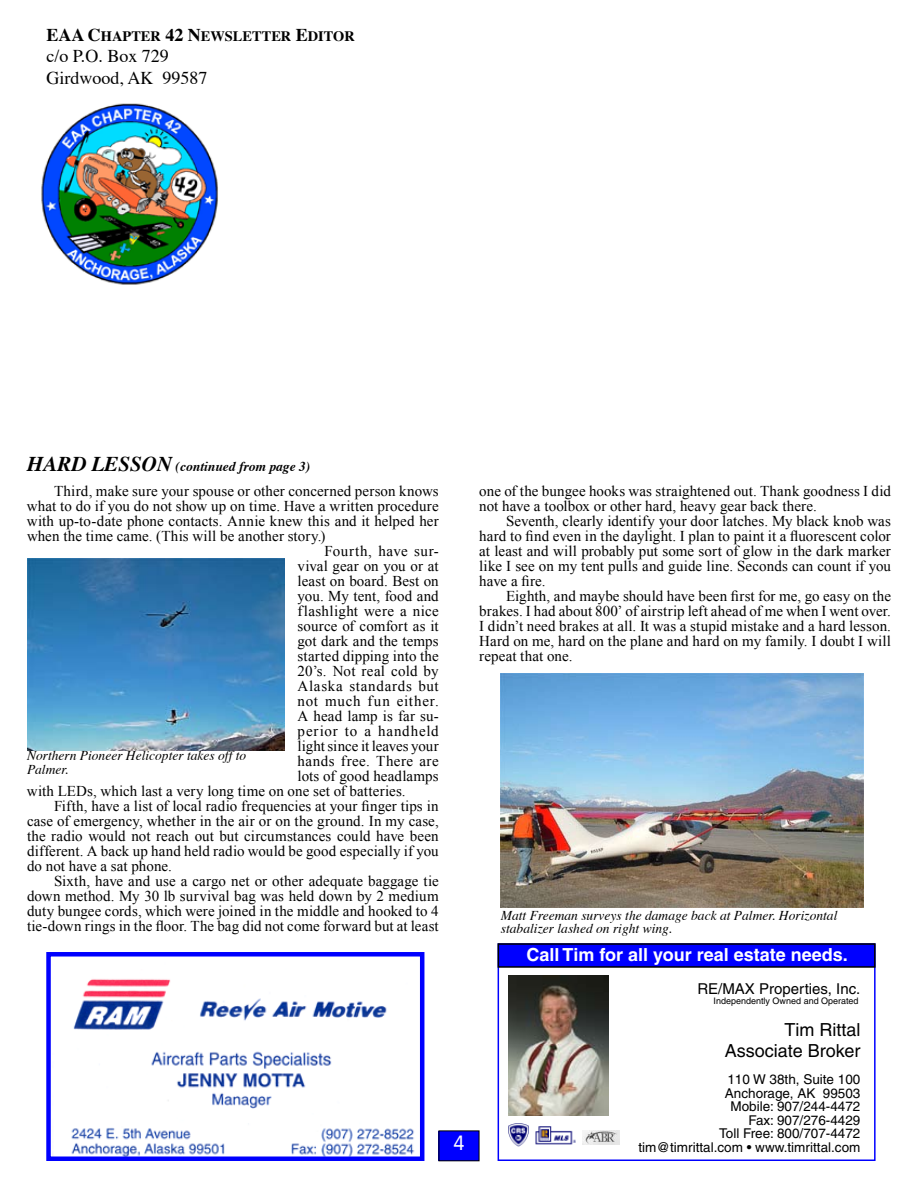
<style>
.page{position:relative;width:918px;height:1188px;background:#fff}
.page>*{position:absolute;margin:0;border:0;box-sizing:border-box;transform-origin:0 0}
.t1{font:21px "Andale Mono";color:#fff}
.t2{font:700 18px "Helvetica";color:#fff}
.t3{font:18px/21.6px "Times";color:#000}
.t4{font:18px/21.6px "Helvetica";color:#000;text-align:right}
.t5{font:15px/15px "Times New Roman";letter-spacing:.005em;color:#000;text-align:justify}
.t6{font:15px "Times New Roman";letter-spacing:.035em;color:#000}
.t7{font:15px "Helvetica";color:#000}
.t8{font:15px "Times New Roman";letter-spacing:.05em;color:#000}
.t9{font:15px "Times New Roman";letter-spacing:.045em;color:#000}
.t10{font:15px "Times New Roman";letter-spacing:.055em;color:#000}
.t11{font:700 14.4px "Times";color:#000}
.t12{font:13.5px/13.5px "Helvetica";color:#000;text-align:right}
.t13{font:italic 13.5px/13.5px "Times";color:#000}
.t14{font:italic 700 13.5px "Times";color:#000}
.t15{font:9px "Helvetica";color:#000}
.s1{font-size:18px}
.s2{font-size:21px}
</style>
<div class="page">
<img style="left:41px;top:103px;width:177px;height:182px">
<div style="left:439px;top:1131px;width:40px;height:30px;background:#00f"></div>
<img style="left:71px;top:979px;width:344px;height:177px">
<div style="left:46px;top:952px;width:378px;height:209px;border:4px solid #00f"></div>
<img style="left:27px;top:558px;width:257px;height:193px">
<img style="left:501px;top:673px;width:363px;height:235px">
<div style="left:498px;top:943px;width:378px;height:218px;border:2px solid #00f"></div>
<div style="left:498px;top:944px;width:377px;height:23px;background:#00f"></div>
<div style="left:498px;top:943px;width:378px;height:25px;border:2px solid #000"></div>
<svg style="left:608px;top:975px;width:1px;height:141px"></svg>
<img style="left:508px;top:975px;width:100px;height:141px">
<img style="left:508px;top:1124px;width:21px;height:23px">
<img style="left:535px;top:1126px;width:41px;height:19px">
<img style="left:583px;top:1130px;width:37px;height:15px">
<p class="t11" style="left:46px;top:22px;width:310px"><span class="s1">EAA C</span>HAPTER <span class="s1">42 N</span>EWSLETTER <span class="s1">E</span>DITOR</p>
<p class="t3" style="left:46px;top:44px;width:162px">c/o P.O. Box 729<br>Girdwood, AK 99587</p>
<p class="t14" style="left:27px;top:454px;width:285px"><span class="s2">HARD LESSON</span> (continued from page 3)</p>
<p class="t5" style="left:54px;top:484px;width:386px">Third, make sure your spouse or other concerned person knows</p>
<p class="t5" style="left:27px;top:499px;width:413px">what to do if you do not show up on time. Have a written procedure</p>
<p class="t5" style="left:27px;top:514px;width:413px">with up-to-date phone contacts. Annie knew this and it helped her</p>
<p class="t5" style="left:27px;top:529px;width:300px">when the time came. (This will be another story.)</p>
<p class="t6" style="left:325px;top:543px;width:116px">Fourth, have sur-</p>
<p class="t5" style="left:298px;top:559px;width:143px">vival gear on you or at</p>
<p class="t5" style="left:298px;top:574px;width:143px">least on board. Best on</p>
<p class="t5" style="left:298px;top:589px;width:143px">you. My tent, food and</p>
<p class="t5" style="left:298px;top:604px;width:143px">flashlight were a nice</p>
<p class="t5" style="left:298px;top:619px;width:143px">source of comfort as it</p>
<p class="t5" style="left:298px;top:634px;width:143px">got dark and the temps</p>
<p class="t5" style="left:298px;top:649px;width:143px">started dipping into the</p>
<p class="t5" style="left:298px;top:664px;width:143px">20’s. Not real cold by</p>
<p class="t8" style="left:298px;top:678px;width:143px">Alaska standards but</p>
<p class="t9" style="left:298px;top:693px;width:143px">not much fun either.</p>
<p class="t5" style="left:298px;top:709px;width:143px">A head lamp is far su-</p>
<p class="t10" style="left:298px;top:723px;width:143px">perior to a handheld</p>
<p class="t5" style="left:298px;top:739px;width:143px">light since it leaves your</p>
<p class="t6" style="left:298px;top:753px;width:143px">hands free. There are</p>
<p class="t5" style="left:298px;top:769px;width:143px">lots of good headlamps</p>
<p class="t5" style="left:27px;top:784px;width:380px">with LEDs, which last a very long time on one set of batteries.</p>
<p class="t5" style="left:54px;top:799px;width:386px">Fifth, have a list of local radio frequencies at your finger tips in</p>
<p class="t5" style="left:27px;top:814px;width:413px">case of emergency, whether in the air or on the ground. In my case,</p>
<p class="t5" style="left:27px;top:829px;width:413px">the radio would not reach out but circumstances could have been</p>
<p class="t5" style="left:27px;top:844px;width:413px">different. A back up hand held radio would be good especially if you</p>
<p class="t5" style="left:27px;top:859px;width:146px">do not have a sat phone.</p>
<p class="t5" style="left:54px;top:874px;width:386px">Sixth, have and use a cargo net or other adequate baggage tie</p>
<p class="t5" style="left:27px;top:889px;width:413px">down method. My 30 lb survival bag was held down by 2 medium</p>
<p class="t5" style="left:27px;top:904px;width:413px">duty bungee cords, which were joined in the middle and hooked to 4</p>
<p class="t5" style="left:27px;top:919px;width:413px">tie-down rings in the floor. The bag did not come forward but at least</p>
<p class="t13" style="left:27px;top:748px;width:221px">Northern Pioneer Helicopter takes off to<br>Palmer.</p>
<h1 class="t1" style="left:453px;top:1131px;width:14px">4</h1>
<p class="t5" style="left:479px;top:484px;width:413px">one of the bungee hooks was straightened out. Thank goodness I did not have a toolbox or other hard, heavy gear back there.</p>
<p class="t5" style="left:479px;top:514px;width:413px;text-indent:27px">Seventh, clearly identify your door latches. My black knob was hard to find even in the daylight. I plan to paint it a fluorescent color at least and will probably put some sort of glow in the dark marker like I see on my tent pulls and guide line. Seconds can count if you have a fire.</p>
<p class="t5" style="left:479px;top:589px;width:413px;text-indent:27px">Eighth, and maybe should have been first for me, go easy on the brakes. I had about 800’ of airstrip left ahead of me when I went over.<br>I didn’t need brakes at all. It was a stupid mistake and a hard lesson.<br>Hard on me, hard on the plane and hard on my family. I doubt I will repeat that one.</p>
<p class="t13" style="left:501px;top:907px;width:338px">Matt Freeman surveys the damage back at Palmer. Horizontal stabalizer lashed on right wing.</p>
<p class="t2" style="left:526px;top:944px;width:323px">Call Tim for all your real estate needs.</p>
<p class="t15" style="left:714px;top:995px;width:146px">Independently Owned and Operated</p>
<p class="t7" style="left:697px;top:981px;width:164px">RE/MAX Properties, Inc.</p>
<p class="t4" style="left:725px;top:1018px;width:137px">Tim Rittal<br>Associate Broker</p>
<p class="t12" style="left:638px;top:1073px;width:224px">110 W 38th, Suite 100<br>Anchorage, AK 99503<br>Mobile: 907/244-4472<br>Fax: 907/276-4429<br>Toll Free: 800/707-4472 tim@timrittal.com • www.timrittal.com</p>
</div>
